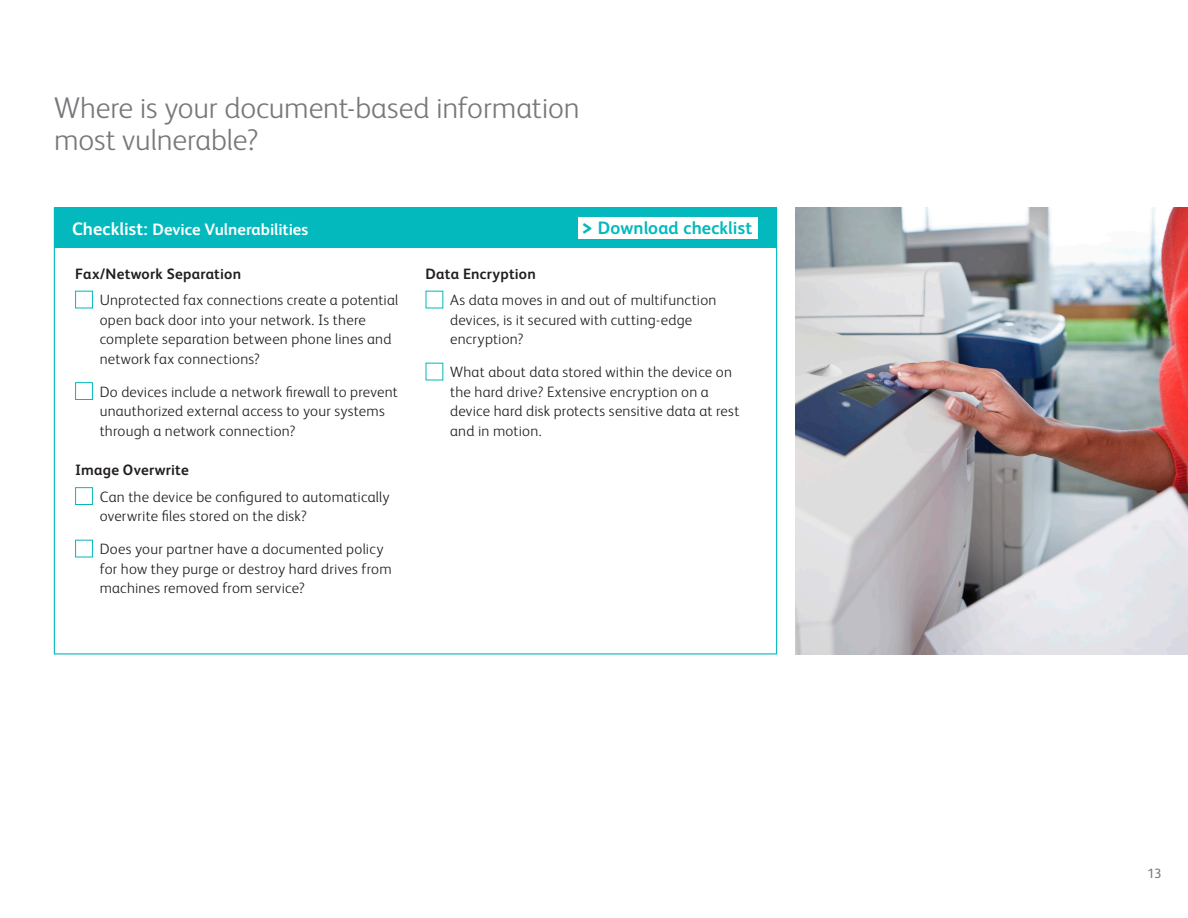
<style>
.page{position:relative;width:1188px;height:918px;background:#fff}
.page>*{position:absolute;margin:0;border:0;box-sizing:border-box;transform-origin:0 0}
.Title_Sub_-_Case_Stu{font:300 30px/31.5px "Xerox Sans";letter-spacing:-.005em;color:#76787b}
.Body_Text_-_Case_Stu{font:700 18px "Xerox Sans";letter-spacing:.01em;color:#03b9bd}
.Body_Text_-_Case_Stu-2{font:700 16.5px "Xerox Sans";letter-spacing:-.005em;color:#fff}
.Body_Text_-_Case_Stu-3{font:300 15px/19.5px "Xerox Sans";letter-spacing:.015em;color:#231f20}
.Subhead_2{font:700 15px "Xerox Sans";letter-spacing:.015em;color:#231f20}
.t1{font:13.5px "Xerox Sans";color:#76787b}
.s1{font-size:18px}
.s2{font-size:22.5px}
</style>
<div class="page">
<div style="left:75px;top:291px;width:18px;height:17px;border:1px solid #03b9bd"></div>
<div style="left:75px;top:382px;width:18px;height:18px;border:1px solid #03b9bd"></div>
<div style="left:75px;top:487px;width:18px;height:18px;border:1px solid #03b9bd"></div>
<div style="left:75px;top:540px;width:18px;height:17px;border:1px solid #03b9bd"></div>
<img style="left:795px;top:208px;width:393px;height:446px">
<div style="left:54px;top:208px;width:723px;height:40px;background:#03b9bd"></div>
<div style="left:578px;top:217px;width:179px;height:22px;background:#fff"></div>
<p class="Title_Sub_-_Case_Stu" style="left:54px;top:91px;width:527px">Where is your document-based information most vulnerable?</p>
<p class="Body_Text_-_Case_Stu-2" style="left:72px;top:218px;width:238px"><span class="s1">Checklist:</span> Device Vulnerabilities</p>
<p class="Body_Text_-_Case_Stu" style="left:581px;top:216px;width:172px"><span class="s2">&gt;</span> Download checklist</p>
<p class="Subhead_2" style="left:75px;top:263px;width:167px">Fax/Network Separation</p>
<p class="Body_Text_-_Case_Stu-3" style="left:100px;top:290px;width:300px">Unprotected fax connections create a potential open back door into your network. Is there complete separation between phone lines and network fax connections?</p>
<p class="Body_Text_-_Case_Stu-3" style="left:100px;top:381px;width:300px">Do devices include a network firewall to prevent unauthorized external access to your systems through a network connection?</p>
<p class="Subhead_2" style="left:75px;top:460px;width:115px">Image Overwrite</p>
<p class="Body_Text_-_Case_Stu-3" style="left:100px;top:486px;width:291px">Can the device be configured to automatically overwrite files stored on the disk?</p>
<p class="Body_Text_-_Case_Stu-3" style="left:100px;top:539px;width:293px">Does your partner have a documented policy for how they purge or destroy hard drives from machines removed from service?</p>
<p class="Subhead_2" style="left:426px;top:263px;width:112px">Data Encryption</p>
<p class="Body_Text_-_Case_Stu-3" style="left:450px;top:290px;width:268px">As data moves in and out of multifunction devices, is it secured with cutting-edge encryption?</p>
<p class="Body_Text_-_Case_Stu-3" style="left:450px;top:362px;width:291px">What about data stored within the device on the hard drive? Extensive encryption on a device hard disk protects sensitive data at rest and in motion.</p>
<p class="t1" style="left:1148px;top:864px;width:15px">13</p>
</div>
